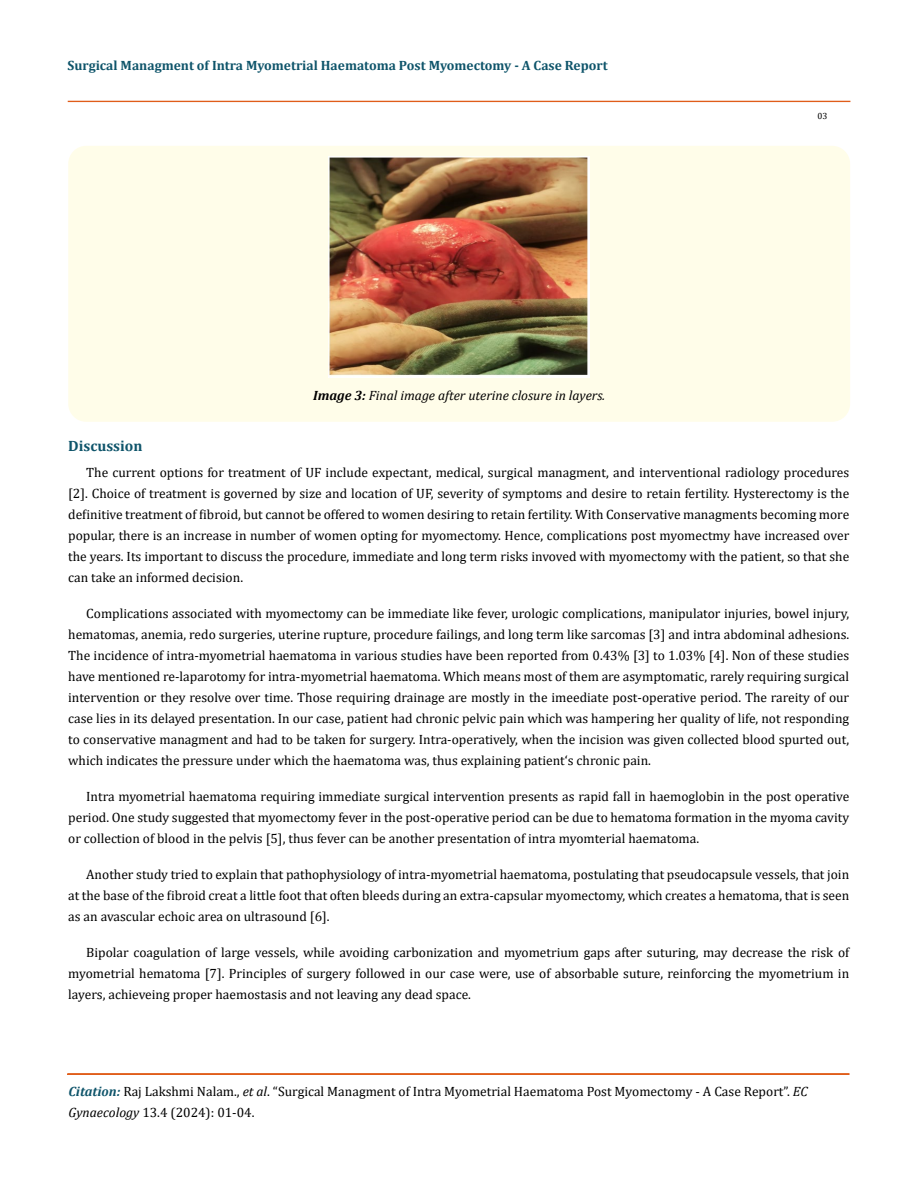
<style>
.page{position:relative;width:917px;height:1188px;background:#fff}
.page>*{position:absolute;margin:0;border:0;box-sizing:border-box;transform-origin:0 0}
.t1{font:700 15px "Cambria";color:#0e546a}
.t2{font:13.5px/21px "Cambria";color:#000;text-align:justify}
.t3{font:700 13.5px "Cambria";color:#0e546a}
.t4{font:italic 13.5px "Cambria";color:#000}
.t5{font:9px "Cambria";color:#000}
.s1{font-weight:700}
.s2{font-weight:700;font-style:italic;color:#0e546a}
.s3{font-style:italic}
</style>
<div class="page">
<div style="left:68px;top:101px;width:782px;height:1px;border:1px solid #e05d1a"></div>
<div style="left:67px;top:1074px;width:782px;height:1px;border:1px solid #e05d1a"></div>
<div style="left:68px;top:146px;width:782px;height:276px;background:#fffde9;border-radius:18px"></div>
<img style="left:329px;top:156px;width:260px;height:221px">
<p class="t3" style="left:68px;top:56px;width:541px">Surgical Managment of Intra Myometrial Haematoma Post Myomectomy - A Case Report</p>
<p class="t4" style="left:313px;top:386px;width:293px"><span class="s1">Image 3:</span> Final image after uterine closure in layers.</p>
<p class="t5" style="left:817px;top:110px;width:11px">03</p>
<p class="t1" style="left:68px;top:435px;width:76px">Discussion</p>
<p class="t2" style="left:68px;top:462px;width:782px;text-indent:18px">The current options for treatment of UF include expectant, medical, surgical managment, and interventional radiology procedures [2]. Choice of treatment is governed by size and location of UF, severity of symptoms and desire to retain fertility. Hysterectomy is the definitive treatment of fibroid, but cannot be offered to women desiring to retain fertility. With Conservative managments becoming more popular, there is an increase in number of women opting for myomectomy. Hence, complications post myomectmy have increased over the years. Its important to discuss the procedure, immediate and long term risks invoved with myomectomy with the patient, so that she can take an informed decision.</p>
<p class="t2" style="left:68px;top:603px;width:782px;text-indent:18px">Complications associated with myomectomy can be immediate like fever, urologic complications, manipulator injuries, bowel injury, hematomas, anemia, redo surgeries, uterine rupture, procedure failings, and long term like sarcomas [3] and intra abdominal adhesions.<br>The incidence of intra-myometrial haematoma in various studies have been reported from 0.43% [3] to 1.03% [4]. Non of these studies have mentioned re-laparotomy for intra-myometrial haematoma. Which means most of them are asymptomatic, rarely requiring surgical intervention or they resolve over time. Those requiring drainage are mostly in the imeediate post-operative period. The rareity of our case lies in its delayed presentation. In our case, patient had chronic pelvic pain which was hampering her quality of life, not responding to conservative managment and had to be taken for surgery. Intra-operatively, when the incision was given collected blood spurted out, which indicates the pressure under which the haematoma was, thus explaining patient‘s chronic pain.</p>
<p class="t2" style="left:68px;top:786px;width:782px;text-indent:18px">Intra myometrial haematoma requiring immediate surgical intervention presents as rapid fall in haemoglobin in the post operative period. One study suggested that myomectomy fever in the post-operative period can be due to hematoma formation in the myoma cavity or collection of blood in the pelvis [5], thus fever can be another presentation of intra myomterial haematoma.</p>
<p class="t2" style="left:68px;top:864px;width:782px;text-indent:18px">Another study tried to explain that pathophysiology of intra-myometrial haematoma, postulating that pseudocapsule vessels, that join at the base of the fibroid creat a little foot that often bleeds during an extra-capsular myomectomy, which creates a hematoma, that is seen as an avascular echoic area on ultrasound [6].</p>
<p class="t2" style="left:68px;top:942px;width:782px;text-indent:18px">Bipolar coagulation of large vessels, while avoiding carbonization and myometrium gaps after suturing, may decrease the risk of myometrial hematoma [7]. Principles of surgery followed in our case were, use of absorbable suture, reinforcing the myometrium in layers, achieveing proper haemostasis and not leaving any dead space.</p>
<p class="t2" style="left:68px;top:1081px;width:740px"><span class="s2">Citation:</span> Raj Lakshmi Nalam., <span class="s3">et al</span>. “Surgical Managment of Intra Myometrial Haematoma Post Myomectomy - A Case Report”. <span class="s3">EC<br>Gynaecology</span> 13.4 (2024): 01-04.</p>
</div>
